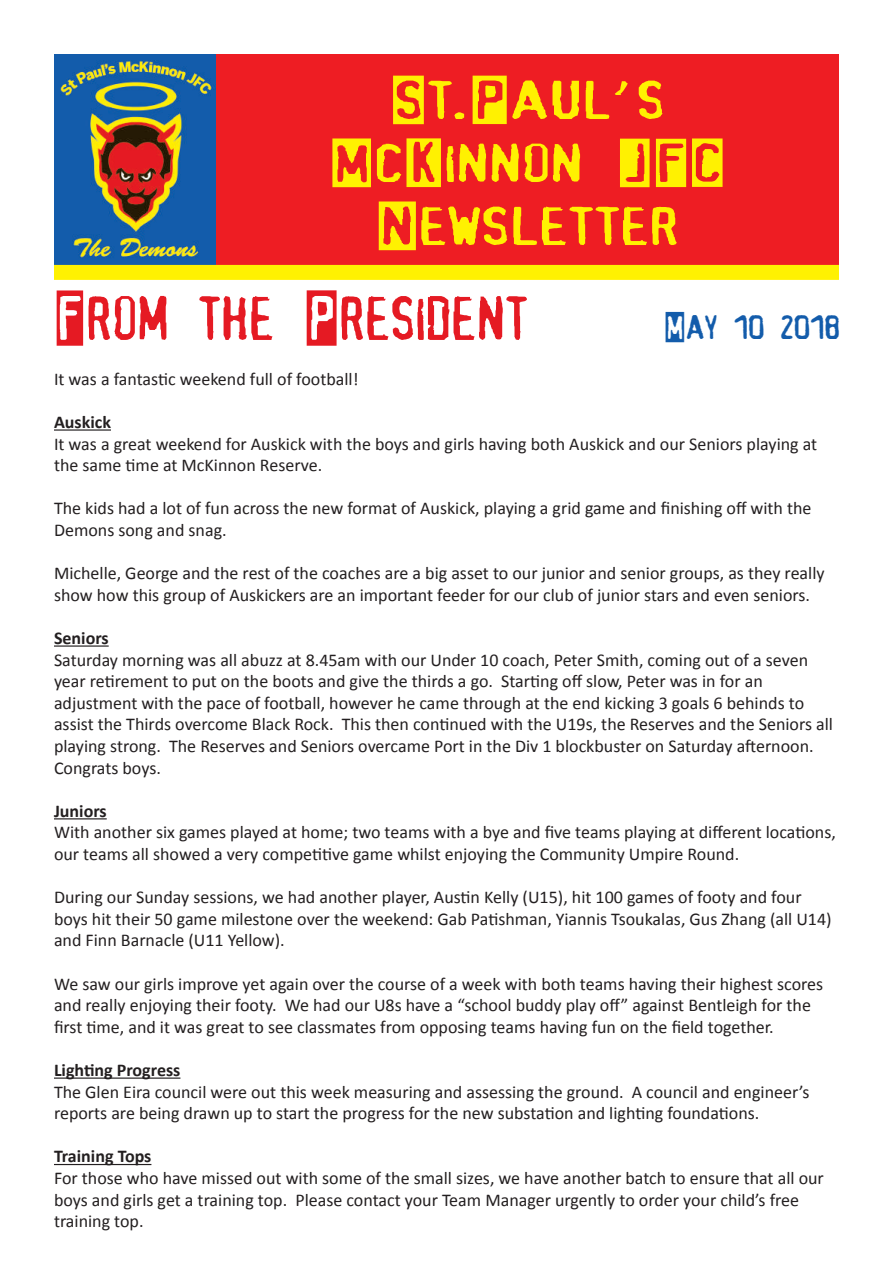
<style>
.page{position:relative;width:893px;height:1263px;background:#fff}
.page>*{position:absolute;margin:0;border:0;box-sizing:border-box;transform-origin:0 0}
.t1{font:60px "Alias";color:#e51a23}
.t2{font:52.5px/63px "Alias";color:#fff101;text-align:center;scale:1.31 1}
.t3{font:32.7px "Alias";color:#135cab}
.t4{font:18px/21.6px "Calibri";color:#231f20}
.t5{font:700 18px "Calibri";color:#231f20}
</style>
<div class="page">
<div style="left:216px;top:54px;width:623px;height:211px;background:#ee1d23"></div>
<img style="left:54px;top:54px;width:162px;height:211px">
<div style="left:54px;top:265px;width:785px;height:15px;background:#fff101"></div>
<hr style="left:54px;top:429px;width:57px;height:2px;background:#231f20">
<hr style="left:54px;top:645px;width:55px;height:2px;background:#231f20">
<hr style="left:54px;top:818px;width:53px;height:1px;background:#231f20">
<hr style="left:54px;top:1077px;width:126px;height:2px;background:#231f20">
<hr style="left:54px;top:1164px;width:97px;height:1px;background:#231f20">
<h2 class="t2" style="left:329px;top:67px;width:304px">St.Paul's<br>McKinnon JFC<br>Newsletter</h2>
<h1 class="t1" style="left:54px;top:283px;width:476px">From the President</h1>
<h3 class="t3" style="left:664px;top:308px;width:177px">May 10 2018</h3>
<p class="t4" style="left:54px;top:368px;width:306px">It was a fantastic weekend full of football!</p>
<p class="t5" style="left:54px;top:410px;width:58px">Auskick</p>
<p class="t4" style="left:54px;top:433px;width:765px">It was a great weekend for Auskick with the boys and girls having both Auskick and our Seniors playing at the same time at McKinnon Reserve.</p>
<p class="t4" style="left:54px;top:498px;width:759px">The kids had a lot of fun across the new format of Auskick, playing a grid game and finishing off with the<br>Demons song and snag.</p>
<p class="t4" style="left:54px;top:562px;width:772px">Michelle, George and the rest of the coaches are a big asset to our junior and senior groups, as they really show how this group of Auskickers are an important feeder for our club of junior stars and even seniors.</p>
<p class="t5" style="left:54px;top:626px;width:56px">Seniors</p>
<p class="t4" style="left:54px;top:649px;width:781px">Saturday morning was all abuzz at 8.45am with our Under 10 coach, Peter Smith, coming out of a seven year retirement to put on the boots and give the thirds a go. Starting off slow, Peter was in for an adjustment with the pace of football, however he came through at the end kicking 3 goals 6 behinds to assist the Thirds overcome Black Rock. This then continued with the U19s, the Reserves and the Seniors all playing strong. The Reserves and Seniors overcame Port in the Div 1 blockbuster on Saturday afternoon.<br>Congrats boys.</p>
<p class="t5" style="left:54px;top:799px;width:54px">Juniors</p>
<p class="t4" style="left:54px;top:822px;width:783px">With another six games played at home; two teams with a bye and five teams playing at different locations, our teams all showed a very competitive game whilst enjoying the Community Umpire Round.</p>
<p class="t4" style="left:54px;top:886px;width:779px">During our Sunday sessions, we had another player, Austin Kelly (U15), hit 100 games of footy and four boys hit their 50 game milestone over the weekend: Gab Patishman, Yiannis Tsoukalas, Gus Zhang (all U14) and Finn Barnacle (U11 Yellow).</p>
<p class="t4" style="left:54px;top:973px;width:771px">We saw our girls improve yet again over the course of a week with both teams having their highest scores and really enjoying their footy. We had our U8s have a “school buddy play off” against Bentleigh for the first time, and it was great to see classmates from opposing teams having fun on the field together.</p>
<p class="t5" style="left:54px;top:1058px;width:128px">Lighting Progress</p>
<p class="t4" style="left:54px;top:1081px;width:757px">The Glen Eira council were out this week measuring and assessing the ground. A council and engineer’s reports are being drawn up to start the progress for the new substation and lighting foundations.</p>
<p class="t5" style="left:54px;top:1145px;width:99px">Training Tops</p>
<p class="t4" style="left:54px;top:1167px;width:771px">For those who have missed out with some of the small sizes, we have another batch to ensure that all our boys and girls get a training top. Please contact your Team Manager urgently to order your child’s free training top.</p>
</div>
